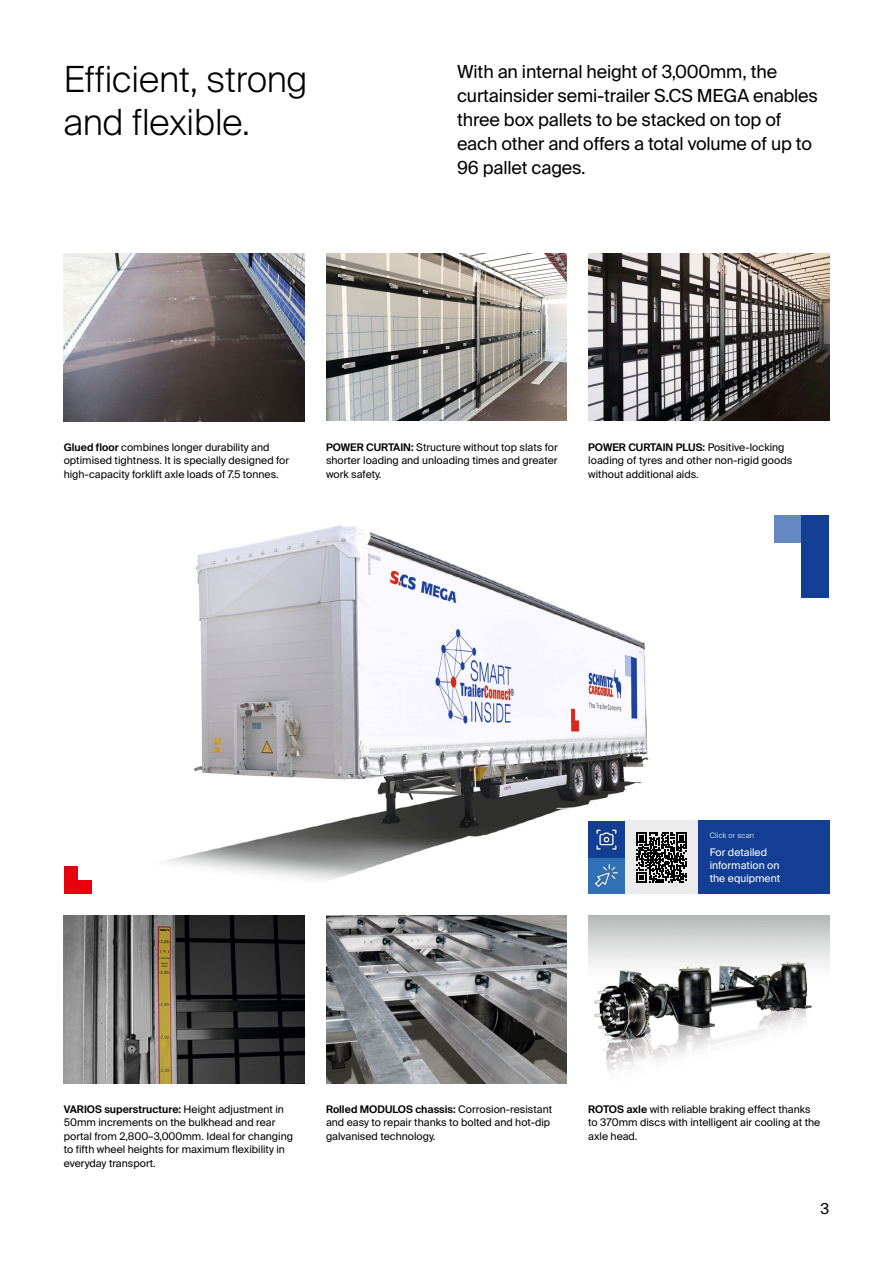
<style>
.page{position:relative;width:893px;height:1263px;background:#fff}
.page>*{position:absolute;margin:0;border:0;box-sizing:border-box;transform-origin:0 0}
.t1{font:300 36px/43.2px "Suisse Intl";color:#000}
.t2{font:18px/24px "Suisse Intl";letter-spacing:-.01em;color:#000}
.t3{font:15px "Suisse Intl";color:#000}
.t4{font:10.5px/13.5px "Suisse Intl";color:#000}
.t5{font:10.5px/12.6px "Suisse Intl";color:#fff}
.t6{font:300 7.5px "Suisse Intl";letter-spacing:.025em;color:#fff}
.s1{font-weight:600}
</style>
<div class="page">
<img style="left:64px;top:525px;width:613px;height:369px">
<img style="left:64px;top:253px;width:241px;height:168px">
<img style="left:326px;top:915px;width:241px;height:168px">
<div style="left:774px;top:516px;width:55px;height:27px;background:#6488c2"></div>
<div style="left:802px;top:516px;width:27px;height:82px;background:#123f93"></div>
<div style="left:64px;top:867px;width:14px;height:27px;background:#e7000e"></div>
<div style="left:64px;top:880px;width:27px;height:14px;background:#e7000e"></div>
<img style="left:64px;top:915px;width:241px;height:168px">
<img style="left:588px;top:915px;width:241px;height:158px">
<img style="left:588px;top:253px;width:241px;height:168px">
<img style="left:326px;top:253px;width:241px;height:168px">
<div style="left:625px;top:821px;width:73px;height:73px;background:#ececec"></div>
<svg style="left:637px;top:832px;width:49px;height:50px"></svg>
<div style="left:588px;top:857px;width:37px;height:37px;background:#3170b5"></div>
<img style="left:596px;top:865px;width:21px;height:22px">
<div style="left:588px;top:821px;width:37px;height:36px;background:#123f93"></div>
<img style="left:596px;top:829px;width:21px;height:21px">
<div style="left:698px;top:821px;width:131px;height:73px;background:#123f93"></div>
<h1 class="t1" style="left:64px;top:58px;width:245px">Efficient, strong and flexible.</h1>
<h2 class="t2" style="left:457px;top:60px;width:362px">With an internal height of 3,000mm, the curtainsider semi-trailer S.CS MEGA enables three box pallets to be stacked on top of each other and offers a total volume of up to 96 pallet cages.</h2>
<p class="t4" style="left:64px;top:440px;width:227px"><span class="s1">Glued floor</span> combines longer durability and optimised tightness. It is specially designed for high-capacity forklift axle loads of 7.5 tonnes.</p>
<p class="t4" style="left:326px;top:440px;width:233px;text-align:justify"><span class="s1">POWER CURTAIN:</span> Structure without top slats for shorter loading and unloading times and greater work safety.</p>
<p class="t4" style="left:588px;top:440px;width:206px"><span class="s1">POWER CURTAIN PLUS:</span> Positive-locking loading of tyres and other non-rigid goods without additional aids.</p>
<p class="t6" style="left:710px;top:831px;width:46px">Click or scan</p>
<p class="t5" style="left:710px;top:846px;width:72px">For detailed information on the equipment</p>
<p class="t4" style="left:64px;top:1102px;width:231px"><span class="s1">VARIOS superstructure:</span> Height adjustment in 50mm increments on the bulkhead and rear portal from 2,800–3,000mm. Ideal for changing to fifth wheel heights for maximum flexibility in everyday transport.</p>
<p class="t4" style="left:326px;top:1102px;width:228px"><span class="s1">Rolled MODULOS chassis:</span> Corrosion-resistant and easy to repair thanks to bolted and hot-dip galvanised technology.</p>
<p class="t4" style="left:588px;top:1102px;width:234px"><span class="s1">ROTOS axle</span> with reliable braking effect thanks to 370mm discs with intelligent air cooling at the axle head.</p>
<h3 class="t3" style="left:820px;top:1200px;width:10px">3</h3>
</div>
